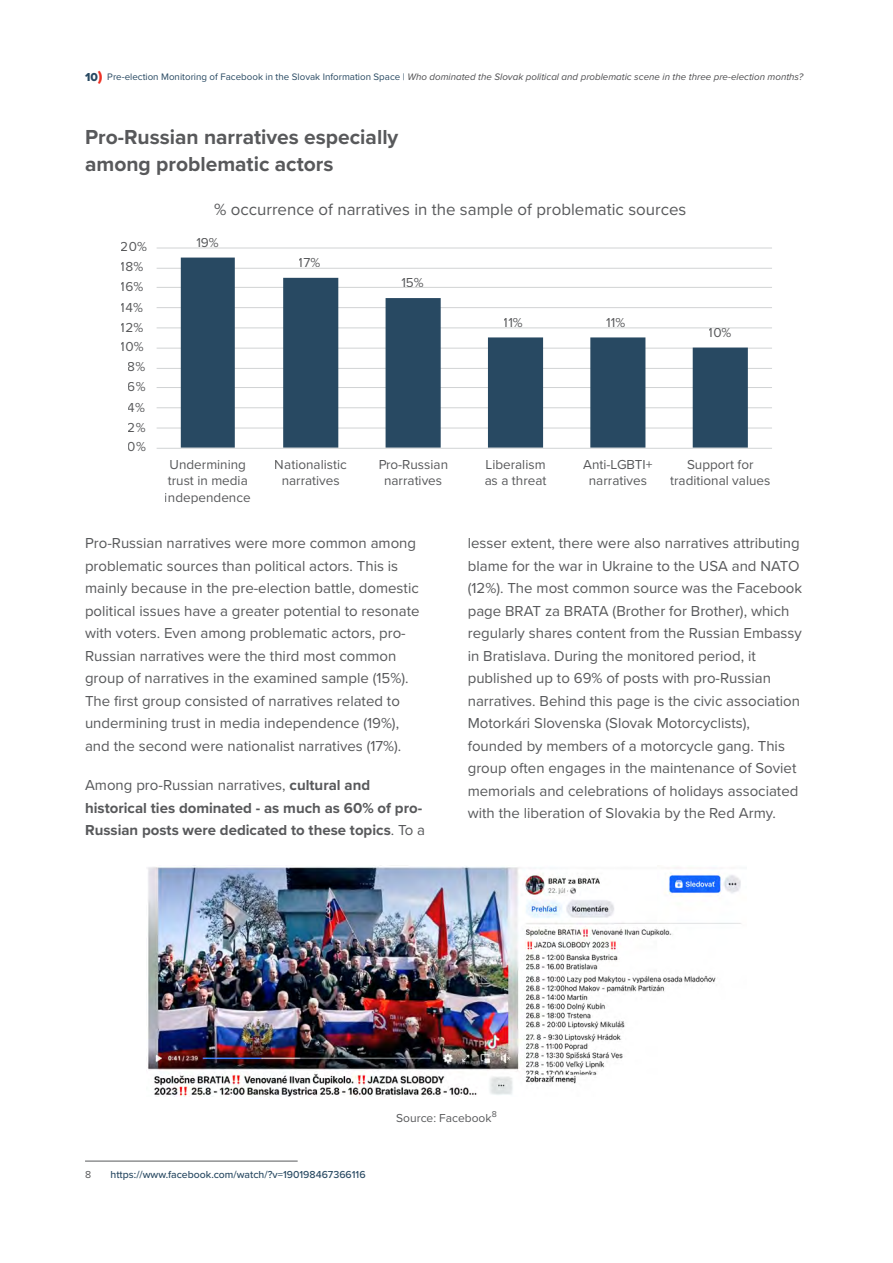
<style>
.page{position:relative;width:893px;height:1263px;background:#fff}
.page>*{position:absolute;margin:0;border:0;box-sizing:border-box;transform-origin:0 0}
.t1{font:700 21px/27px "Proxima Nova";color:#58595b}
.t2{font:16.95px "Proxima Nova";color:#58595b}
.t3{font:15px/22.5px "Proxima Nova";color:#58595b}
.t4{font:700 15px/22.5px "Proxima Nova";color:#58595b}
.t5{font:13.5px/16.2px "Proxima Nova";color:#58595b;text-align:center}
.t6{font:12px "Proxima Nova";color:#58595b}
.t7{font:500 10.5px "Proxima Nova";color:#284962}
.t8{font:10.5px "Proxima Nova";color:#58595b}
.t9{font:italic 9.75px "Proxima Nova";color:#4d4d4f}
.s1{font-family:"Proxima Nova Extrabld";font-style:normal;font-size:12px;color:#284962}
.s2{font-family:"Proxima Nova Extrabld";font-style:normal;font-size:15px;color:#ee3124}
.s3{font-style:normal;color:#284962}
.s4{font-weight:400}
</style>
<div class="page">
<hr style="left:85px;top:1161px;width:213px;height:1px;background:#58595b">
<hr style="left:157px;top:248px;width:615px;height:1px;background:#d1d3d4">
<hr style="left:157px;top:268px;width:615px;height:1px;background:#d1d3d4">
<hr style="left:157px;top:287px;width:615px;height:1px;background:#d1d3d4">
<hr style="left:157px;top:307px;width:615px;height:1px;background:#d1d3d4">
<hr style="left:157px;top:328px;width:615px;height:1px;background:#d1d3d4">
<hr style="left:157px;top:348px;width:615px;height:1px;background:#d1d3d4">
<hr style="left:157px;top:368px;width:615px;height:1px;background:#d1d3d4">
<hr style="left:157px;top:387px;width:615px;height:1px;background:#d1d3d4">
<hr style="left:157px;top:407px;width:615px;height:1px;background:#d1d3d4">
<hr style="left:157px;top:428px;width:615px;height:1px;background:#d1d3d4">
<svg style="left:181px;top:258px;width:567px;height:190px"></svg>
<hr style="left:157px;top:448px;width:615px;height:1px;background:#d1d3d4">
<img style="left:147px;top:865px;width:594px;height:231px">
<p class="t9" style="left:85px;top:70px;width:720px"><span class="s1">10</span><span class="s2">)</span> <span class="s3">Pre-election Monitoring of Facebook in the Slovak Information Space |</span> Who dominated the Slovak political and problematic scene in the three pre-election months?</p>
<h1 class="t1" style="left:85px;top:123px;width:315px">Pro-Russian narratives especially among problematic actors</h1>
<p class="t5" style="left:121px;top:238px;width:28px">20%</p>
<p class="t5" style="left:121px;top:258px;width:24px">18%</p>
<p class="t5" style="left:121px;top:278px;width:24px">16%</p>
<p class="t5" style="left:121px;top:298px;width:23px">14%</p>
<p class="t5" style="left:121px;top:319px;width:24px">12%</p>
<p class="t5" style="left:121px;top:338px;width:24px">10%</p>
<p class="t5" style="left:128px;top:358px;width:19px">8%</p>
<p class="t5" style="left:128px;top:378px;width:19px">6%</p>
<p class="t5" style="left:128px;top:398px;width:19px">4%</p>
<p class="t5" style="left:128px;top:419px;width:19px">2%</p>
<p class="t5" style="left:128px;top:438px;width:20px">0%</p>
<p class="t2" style="left:214px;top:197px;width:474px">% occurrence of narratives in the sample of problematic sources</p>
<p class="t5" style="left:196px;top:234px;width:24px">19%</p>
<p class="t5" style="left:299px;top:253px;width:23px">17%</p>
<p class="t5" style="left:401px;top:274px;width:24px">15%</p>
<p class="t5" style="left:504px;top:314px;width:21px">11%</p>
<p class="t5" style="left:606px;top:314px;width:21px">11%</p>
<p class="t5" style="left:709px;top:324px;width:24px">10%</p>
<p class="t5" style="left:165px;top:456px;width:87px">Undermining trust in media independence</p>
<p class="t5" style="left:275px;top:456px;width:73px">Nationalistic narratives</p>
<p class="t5" style="left:378px;top:456px;width:71px">Pro-Russian narratives</p>
<p class="t5" style="left:484px;top:456px;width:64px;text-align:left">Liberalism as a threat</p>
<p class="t5" style="left:583px;top:456px;width:71px">Anti-LGBTI+ narratives</p>
<p class="t5" style="left:670px;top:456px;width:102px">Support for traditional values</p>
<p class="t3" style="left:85px;top:531px;width:336px">Pro-Russian narratives were more common among problematic sources than political actors. This is mainly because in the pre-election battle, domestic political issues have a greater potential to resonate with voters. Even among problematic actors, pro-Russian narratives were the third most common group of narratives in the examined sample (15%).<br>The first group consisted of narratives related to undermining trust in media independence (19%), and the second were nationalist narratives (17%).</p>
<p class="t4" style="left:85px;top:774px;width:342px"><span class="s4">Among pro-Russian narratives,</span> cultural and historical ties dominated - as much as 60% of pro-<br>Russian posts were dedicated to these topics<span class="s4">. To a</span></p>
<p class="t3" style="left:468px;top:531px;width:336px">lesser extent, there were also narratives attributing blame for the war in Ukraine to the USA and NATO (12%). The most common source was the Facebook page BRAT za BRATA (Brother for Brother), which regularly shares content from the Russian Embassy in Bratislava. During the monitored period, it published up to 69% of posts with pro-Russian narratives. Behind this page is the civic association Motorkári Slovenska (Slovak Motorcyclists), founded by members of a motorcycle gang. This group often engages in the maintenance of Soviet memorials and celebrations of holidays associated with the liberation of Slovakia by the Red Army.</p>
<p class="t8" style="left:85px;top:1166px;width:8px">8</p>
<p class="t7" style="left:111px;top:1166px;width:257px">https://www.facebook.com/watch/?v=190198467366116</p>
<p class="t6" style="left:396px;top:1109px;width:102px">Source: Facebook<sup>8</sup></p>
</div>
